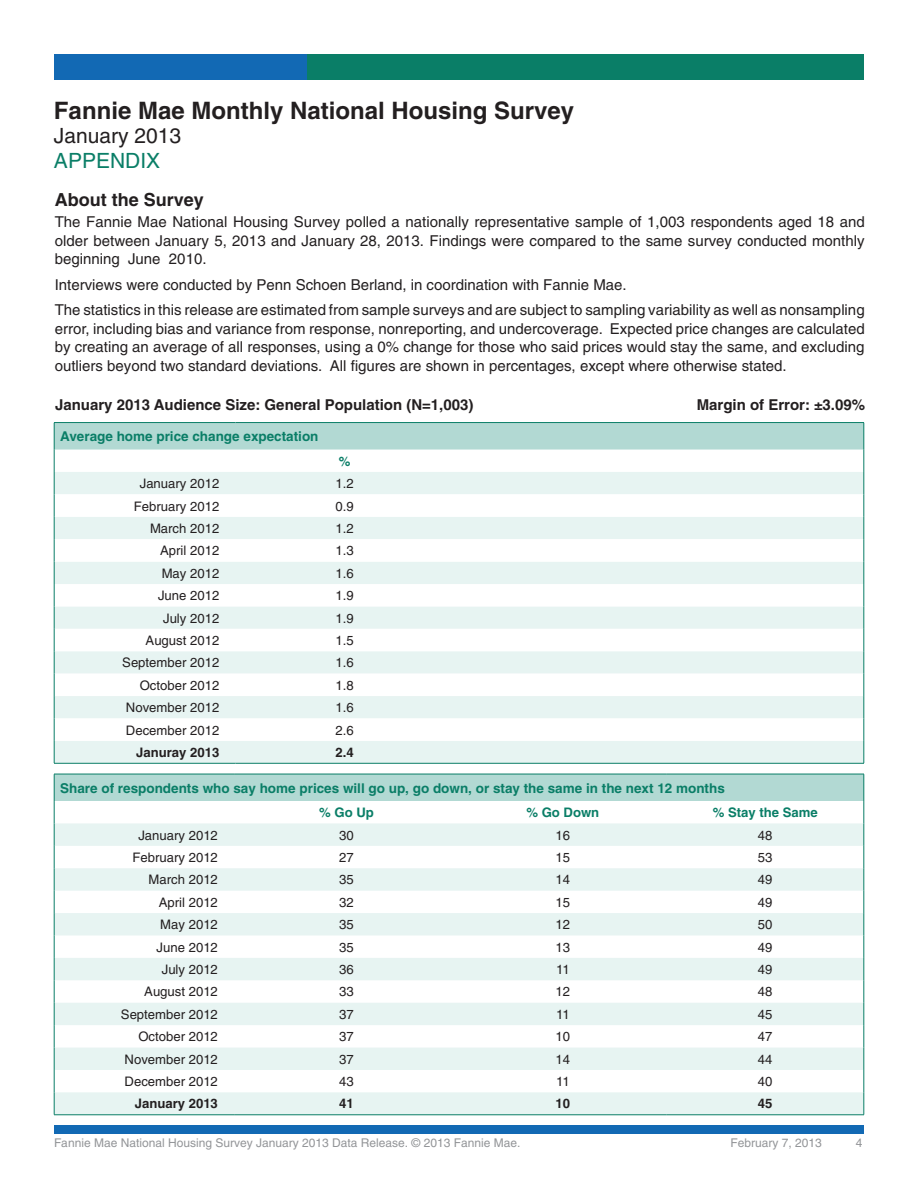
<style>
.page{position:relative;width:918px;height:1188px;background:#fff}
.page>*{position:absolute;margin:0;border:0;box-sizing:border-box;transform-origin:0 0}
.t1{font:700 24px "Helvetica";color:#231f20}
.t2{font:21px "Helvetica";color:#231f20}
.t3{font:21px "Helvetica";color:#0a7e67}
.t4{font:700 18px "Helvetica";color:#231f20}
.t5{font:15px/18.8px "Helvetica";color:#231f20;text-align:justify}
.t6{font:700 15px "Helvetica";color:#231f20}
.t7{font:700 13.5px "Helvetica";color:#0a7e67}
.t8{font:13.2px "Helvetica";color:#231f20}
.t9{font:700 13.2px "Helvetica";color:#231f20}
.t10{font:700 13.2px "Helvetica";color:#0a7e67}
.t11{font:12px "Helvetica";color:#939598}
</style>
<div class="page">
<div style="left:296px;top:54px;width:568px;height:25px;background:#0a7e67"></div>
<div style="left:55px;top:54px;width:252px;height:25px;background:#1269b4"></div>
<div style="left:54px;top:1126px;width:810px;height:8px;background:#1269b4"></div>
<hr style="left:54px;top:422px;width:182px;height:1px;background:#0a7e67">
<hr style="left:236px;top:422px;width:628px;height:1px;background:#0a7e67">
<svg style="left:54px;top:423px;width:811px;height:340px"></svg>
<hr style="left:54px;top:763px;width:182px;height:1px;background:#0a7e67">
<hr style="left:236px;top:763px;width:628px;height:1px;background:#0a7e67">
<div style="left:54px;top:774px;width:810px;height:27px;background:#b2d9d3"></div>
<svg style="left:55px;top:823px;width:809px;height:292px;fill:#e7f4f2"></svg>
<hr style="left:54px;top:774px;width:180px;height:1px;background:#0a7e67">
<hr style="left:234px;top:774px;width:225px;height:1px;background:#0a7e67">
<hr style="left:459px;top:774px;width:208px;height:1px;background:#0a7e67">
<hr style="left:667px;top:774px;width:197px;height:1px;background:#0a7e67">
<svg style="left:54px;top:774px;width:1px;height:341px"></svg>
<svg style="left:864px;top:774px;width:1px;height:341px"></svg>
<hr style="left:54px;top:1115px;width:180px;height:1px;background:#0a7e67">
<hr style="left:234px;top:1115px;width:225px;height:1px;background:#0a7e67">
<hr style="left:459px;top:1115px;width:208px;height:1px;background:#0a7e67">
<hr style="left:667px;top:1115px;width:197px;height:1px;background:#0a7e67">
<h1 class="t1" style="left:54px;top:96px;width:522px">Fannie Mae Monthly National Housing Survey</h1>
<h2 class="t2" style="left:54px;top:123px;width:129px">January 2013</h2>
<h2 class="t3" style="left:54px;top:149px;width:28px">Appendi</h2>
<h2 class="t3" style="left:146px;top:149px;width:16px">x</h2>
<p class="t4" style="left:55px;top:189px;width:151px">About the Survey</p>
<p class="t5" style="left:55px;top:212px;width:812px">The Fannie Mae National Housing Survey polled a nationally representative sample of 1,003 respondents aged 18 and older between January 5, 2013 and January 28, 2013. Findings were compared to the same survey conducted monthly beginning June 2010.</p>
<p class="t5" style="left:55px;top:272px;width:811px;line-height:25.2px">Interviews were conducted by Penn Schoen Berland, in coordination with Fannie Mae.<br>The statistics in this release are estimated from sample surveys and are subject to sampling variability as well as nonsampling</p>
<p class="t5" style="left:55px;top:319px;width:812px">error, including bias and variance from response, nonreporting, and undercoverage. Expected price changes are calculated by creating an average of all responses, using a 0% change for those who said prices would stay the same, and excluding outliers beyond two standard deviations. All figures are shown in percentages, except where otherwise stated.</p>
<p class="t6" style="left:55px;top:396px;width:420px">January 2013 Audience Size: General Population (N=1,003)</p>
<p class="t6" style="left:697px;top:396px;width:170px">Margin of Error: ±3.09%</p>
<p class="t7" style="left:60px;top:428px;width:260px">Average home price change expectation</p>
<p class="t10" style="left:339px;top:453px;width:13px">%</p>
<p class="t8" style="left:140px;top:476px;width:81px">January 2012</p>
<p class="t8" style="left:336px;top:476px;width:20px">1.2</p>
<p class="t8" style="left:134px;top:498px;width:87px">February 2012</p>
<p class="t8" style="left:336px;top:498px;width:20px">0.9</p>
<p class="t8" style="left:150px;top:521px;width:71px">March 2012</p>
<p class="t8" style="left:336px;top:521px;width:20px">1.2</p>
<p class="t8" style="left:160px;top:543px;width:61px">April 2012</p>
<p class="t8" style="left:336px;top:543px;width:20px">1.3</p>
<p class="t8" style="left:162px;top:565px;width:59px">May 2012</p>
<p class="t8" style="left:336px;top:565px;width:20px">1.6</p>
<p class="t8" style="left:158px;top:588px;width:63px">June 2012</p>
<p class="t8" style="left:336px;top:588px;width:20px">1.9</p>
<p class="t8" style="left:163px;top:610px;width:58px">July 2012</p>
<p class="t8" style="left:336px;top:610px;width:20px">1.9</p>
<p class="t8" style="left:146px;top:633px;width:75px">August 2012</p>
<p class="t8" style="left:336px;top:633px;width:20px">1.5</p>
<p class="t8" style="left:122px;top:655px;width:99px">September 2012</p>
<p class="t8" style="left:336px;top:655px;width:20px">1.6</p>
<p class="t8" style="left:140px;top:677px;width:81px">October 2012</p>
<p class="t8" style="left:336px;top:677px;width:20px">1.8</p>
<p class="t8" style="left:126px;top:700px;width:95px">November 2012</p>
<p class="t8" style="left:336px;top:700px;width:20px">1.6</p>
<p class="t8" style="left:126px;top:722px;width:95px">December 2012</p>
<p class="t8" style="left:336px;top:722px;width:20px">2.6</p>
<p class="t9" style="left:136px;top:744px;width:85px">Januray 2013</p>
<p class="t9" style="left:336px;top:744px;width:20px">2.4</p>
<p class="t7" style="left:60px;top:780px;width:666px">Share of respondents who say home prices will go up, go down, or stay the same in the next 12 months</p>
<p class="t10" style="left:319px;top:804px;width:56px">% Go Up</p>
<p class="t10" style="left:526px;top:804px;width:74px">% Go Down</p>
<p class="t10" style="left:713px;top:804px;width:107px">% Stay the Same</p>
<p class="t8" style="left:138px;top:827px;width:81px">January 2012</p>
<p class="t8" style="left:339px;top:827px;width:16px">30</p>
<p class="t8" style="left:556px;top:827px;width:16px">16</p>
<p class="t8" style="left:758px;top:827px;width:16px">48</p>
<p class="t8" style="left:133px;top:850px;width:87px">February 2012</p>
<p class="t8" style="left:339px;top:850px;width:16px">27</p>
<p class="t8" style="left:556px;top:850px;width:16px">15</p>
<p class="t8" style="left:758px;top:850px;width:16px">53</p>
<p class="t8" style="left:149px;top:872px;width:71px">March 2012</p>
<p class="t8" style="left:339px;top:872px;width:16px">35</p>
<p class="t8" style="left:556px;top:872px;width:16px">14</p>
<p class="t8" style="left:758px;top:872px;width:16px">49</p>
<p class="t8" style="left:159px;top:895px;width:61px">April 2012</p>
<p class="t8" style="left:339px;top:895px;width:16px">32</p>
<p class="t8" style="left:556px;top:895px;width:16px">15</p>
<p class="t8" style="left:758px;top:895px;width:16px">49</p>
<p class="t8" style="left:160px;top:917px;width:59px">May 2012</p>
<p class="t8" style="left:339px;top:917px;width:16px">35</p>
<p class="t8" style="left:556px;top:917px;width:16px">12</p>
<p class="t8" style="left:758px;top:917px;width:16px">50</p>
<p class="t8" style="left:157px;top:939px;width:63px">June 2012</p>
<p class="t8" style="left:339px;top:939px;width:16px">35</p>
<p class="t8" style="left:556px;top:939px;width:16px">13</p>
<p class="t8" style="left:758px;top:939px;width:16px">49</p>
<p class="t8" style="left:162px;top:962px;width:58px">July 2012</p>
<p class="t8" style="left:339px;top:962px;width:16px">36</p>
<p class="t8" style="left:556px;top:962px;width:15px">11</p>
<p class="t8" style="left:758px;top:962px;width:16px">49</p>
<p class="t8" style="left:144px;top:984px;width:75px">August 2012</p>
<p class="t8" style="left:339px;top:984px;width:16px">33</p>
<p class="t8" style="left:556px;top:984px;width:16px">12</p>
<p class="t8" style="left:758px;top:984px;width:16px">48</p>
<p class="t8" style="left:121px;top:1007px;width:99px">September 2012</p>
<p class="t8" style="left:339px;top:1007px;width:16px">37</p>
<p class="t8" style="left:556px;top:1007px;width:15px">11</p>
<p class="t8" style="left:758px;top:1007px;width:16px">45</p>
<p class="t8" style="left:138px;top:1029px;width:81px">October 2012</p>
<p class="t8" style="left:339px;top:1029px;width:16px">37</p>
<p class="t8" style="left:556px;top:1029px;width:16px">10</p>
<p class="t8" style="left:758px;top:1029px;width:16px">47</p>
<p class="t8" style="left:125px;top:1051px;width:95px">November 2012</p>
<p class="t8" style="left:339px;top:1051px;width:16px">37</p>
<p class="t8" style="left:556px;top:1051px;width:16px">14</p>
<p class="t8" style="left:758px;top:1051px;width:16px">44</p>
<p class="t8" style="left:125px;top:1074px;width:95px">December 2012</p>
<p class="t8" style="left:339px;top:1074px;width:16px">43</p>
<p class="t8" style="left:556px;top:1074px;width:15px">11</p>
<p class="t8" style="left:758px;top:1074px;width:16px">40</p>
<p class="t9" style="left:135px;top:1096px;width:85px">January 2013</p>
<p class="t9" style="left:339px;top:1096px;width:16px">41</p>
<p class="t9" style="left:556px;top:1096px;width:16px">10</p>
<p class="t9" style="left:758px;top:1096px;width:16px">45</p>
<p class="t11" style="left:54px;top:1136px;width:468px">Fannie Mae National Housing Survey January 2013 Data Release. © 2013 Fannie Mae.</p>
<p class="t11" style="left:730px;top:1136px;width:93px">February 7, 2013</p>
<p class="t11" style="left:856px;top:1136px;width:8px">4</p>
</div>
